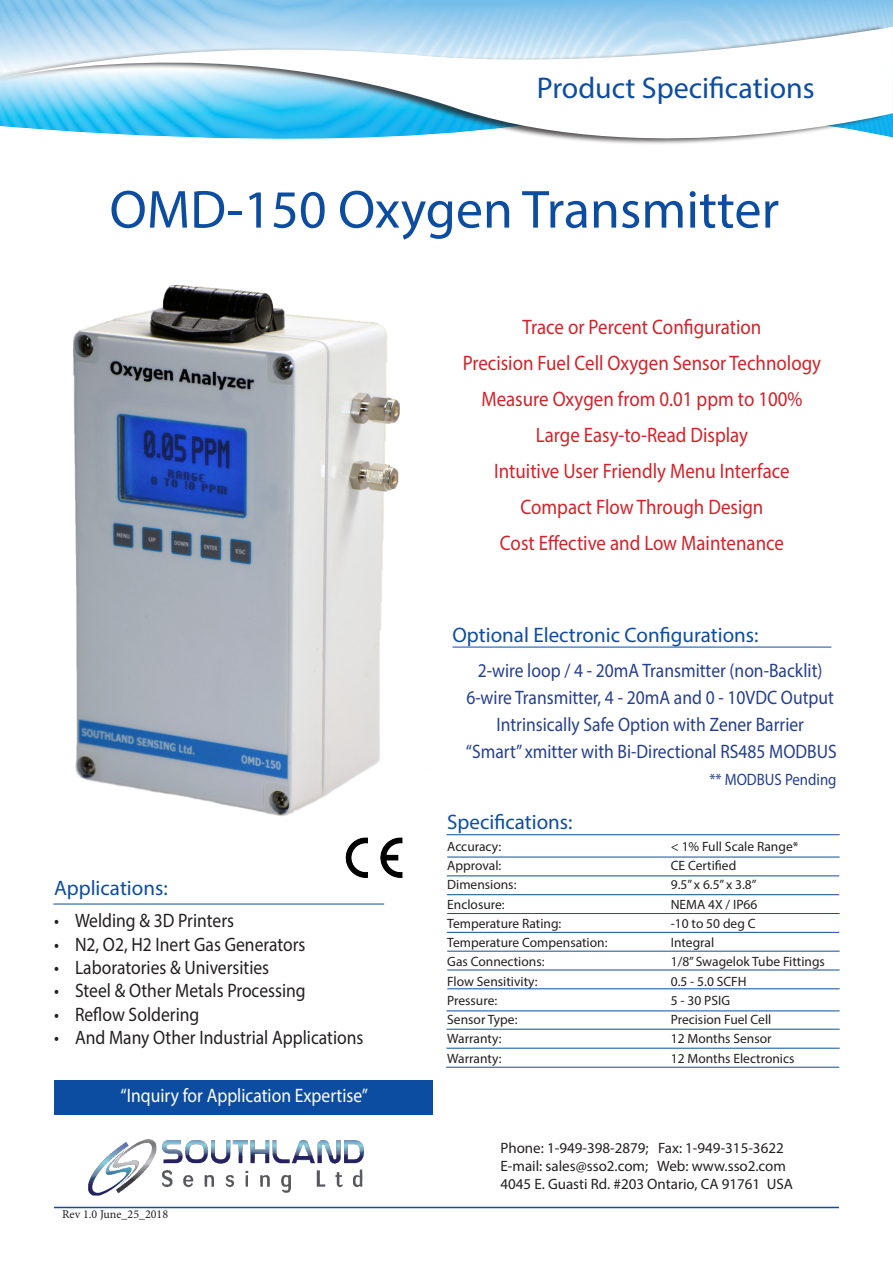
<style>
.page{position:relative;width:893px;height:1263px;background:#fff}
.page>*{position:absolute;margin:0;border:0;box-sizing:border-box;transform-origin:0 0}
.t1{font:54px "Myriad Pro";color:#0d4da1}
.t2{font:30px "Myriad Pro";color:#0d4da1}
.t3{font:21px "Myriad Pro";color:#d1232a;scale:.9 1}
.t4{font:21px "Myriad Pro";color:#0d4da1}
.t5{font:19.5px "Myriad Pro";color:#253f8e;scale:.9 1}
.t6{font:19.5px "Myriad Pro";color:#231f20;scale:.9 1}
.t7{font:19.5px "Myriad Pro";color:#fff;scale:.9 1}
.t8{font:16.5px "Myriad Pro";color:#253f8e;scale:.9 1}
.t9{font:15px "Myriad Pro";color:#231f20}
.t10{font:13.5px "Myriad Pro";color:#231f20}
.t11{font:12px "Minion Pro";color:#231f20}
</style>
<div class="page">
<svg style="left:0;top:0;width:893px;height:27px;background:#90c9ec"></svg>
<svg style="left:0;top:27px;width:893px;height:117px"></svg>
<hr style="left:54px;top:1207px;width:785px;height:1px;background:#0d4da1">
<img style="left:75px;top:1139px;width:309px;height:70px">
<hr style="left:446px;top:834px;width:394px;height:1px;background:#0d4da1">
<hr style="left:447px;top:875px;width:392px;height:1px;background:#0d4da1">
<hr style="left:447px;top:894px;width:392px;height:1px;background:#0d4da1">
<hr style="left:447px;top:913px;width:393px;height:1px;background:#0d4da1">
<hr style="left:447px;top:932px;width:392px;height:1px;background:#0d4da1">
<hr style="left:447px;top:951px;width:393px;height:1px;background:#0d4da1">
<hr style="left:447px;top:969px;width:393px;height:1px;background:#0d4da1">
<hr style="left:447px;top:988px;width:393px;height:1px;background:#0d4da1">
<hr style="left:446px;top:1010px;width:394px;height:1px;background:#0d4da1">
<hr style="left:446px;top:1048px;width:394px;height:1px;background:#0d4da1">
<hr style="left:447px;top:857px;width:393px;height:1px;background:#0d4da1">
<div style="left:54px;top:1080px;width:379px;height:35px;background:#0d4da1"></div>
<hr style="left:452px;top:647px;width:379px;height:1px;background:#0d4da1">
<hr style="left:53px;top:904px;width:331px;height:1px;background:#0d4da1">
<img style="left:345px;top:841px;width:58px;height:37px">
<hr style="left:446px;top:1067px;width:393px;height:1px;background:#0d4da1">
<hr style="left:446px;top:1029px;width:394px;height:1px;background:#0d4da1">
<img style="left:73px;top:285px;width:330px;height:556px">
<p class="t2" style="left:537px;top:69px;width:279px">Product Specifications</p>
<p class="t1" style="left:110px;top:176px;width:671px">OMD-150 Oxygen Transmitter</p>
<p class="t3" style="left:522px;top:314px;width:267px">Trace or Percent Configuration</p>
<p class="t3" style="left:463px;top:350px;width:400px">Precision Fuel Cell Oxygen Sensor Technology</p>
<p class="t3" style="left:481px;top:386px;width:358px">Measure Oxygen from 0.01 ppm to 100%</p>
<p class="t3" style="left:536px;top:422px;width:237px">Large Easy-to-Read Display</p>
<p class="t3" style="left:494px;top:458px;width:330px">Intuitive User Friendly Menu Interface</p>
<p class="t3" style="left:520px;top:494px;width:272px">Compact Flow Through Design</p>
<p class="t3" style="left:500px;top:530px;width:317px">Cost Effective and Low Maintenance</p>
<p class="t4" style="left:54px;top:875px;width:115px">Applications:</p>
<p class="t6" style="left:54px;top:909px;width:202px">• Welding &amp; 3D Printers</p>
<p class="t6" style="left:54px;top:932px;width:281px">• N2, O2, H2 Inert Gas Generators</p>
<p class="t6" style="left:54px;top:955px;width:241px">• Laboratories &amp; Universities</p>
<p class="t6" style="left:54px;top:979px;width:281px">• Steel &amp; Other Metals Processing</p>
<p class="t6" style="left:54px;top:1002px;width:163px">• Reflow Soldering</p>
<p class="t6" style="left:54px;top:1026px;width:345px">• And Many Other Industrial Applications</p>
<p class="t7" style="left:121px;top:1084px;width:276px">“Inquiry for Application Expertise”</p>
<p class="t11" style="left:62px;top:1206px;width:108px">Rev 1.0 June_25_2018</p>
<p class="t4" style="left:452px;top:622px;width:307px">Optional Electronic Configurations:</p>
<p class="t5" style="left:478px;top:658px;width:384px">2-wire loop / 4 - 20mA Transmitter (non-Backlit)</p>
<p class="t5" style="left:466px;top:685px;width:410px">6-wire Transmitter, 4 - 20mA and 0 - 10VDC Output</p>
<p class="t5" style="left:496px;top:712px;width:343px">Intrinsically Safe Option with Zener Barrier</p>
<p class="t5" style="left:466px;top:739px;width:413px">“Smart” xmitter with Bi-Directional RS485 MODBUS</p>
<p class="t8" style="left:709px;top:769px;width:143px">** MODBUS Pending</p>
<p class="t4" style="left:447px;top:809px;width:127px">Specifications:</p>
<p class="t10" style="left:447px;top:838px;width:56px">Accuracy:</p>
<p class="t10" style="left:671px;top:838px;width:129px">&lt; 1% Full Scale Range*</p>
<p class="t10" style="left:447px;top:857px;width:56px">Approval:</p>
<p class="t10" style="left:671px;top:857px;width:67px">CE Certified</p>
<p class="t10" style="left:447px;top:876px;width:71px">Dimensions:</p>
<p class="t10" style="left:671px;top:876px;width:87px">9.5” x 6.5” x 3.8”</p>
<p class="t10" style="left:447px;top:896px;width:59px">Enclosure:</p>
<p class="t10" style="left:671px;top:896px;width:88px">NEMA 4X / IP66</p>
<p class="t10" style="left:447px;top:915px;width:116px">Temperature Rating:</p>
<p class="t10" style="left:671px;top:915px;width:86px">-10 to 50 deg C</p>
<p class="t10" style="left:447px;top:934px;width:162px">Temperature Compensation:</p>
<p class="t10" style="left:671px;top:934px;width:45px">Integral</p>
<p class="t10" style="left:447px;top:953px;width:99px">Gas Connections:</p>
<p class="t10" style="left:671px;top:953px;width:156px">1/8” Swagelok Tube Fittings</p>
<p class="t10" style="left:447px;top:973px;width:92px">Flow Sensitivity:</p>
<p class="t10" style="left:671px;top:973px;width:77px">0.5 - 5.0 SCFH</p>
<p class="t10" style="left:447px;top:992px;width:51px">Pressure:</p>
<p class="t10" style="left:671px;top:992px;width:61px">5 - 30 PSIG</p>
<p class="t10" style="left:447px;top:1011px;width:72px">Sensor Type:</p>
<p class="t10" style="left:671px;top:1011px;width:102px">Precision Fuel Cell</p>
<p class="t10" style="left:447px;top:1030px;width:56px">Warranty:</p>
<p class="t10" style="left:671px;top:1030px;width:102px">12 Months Sensor</p>
<p class="t10" style="left:447px;top:1050px;width:56px">Warranty:</p>
<p class="t10" style="left:671px;top:1050px;width:125px">12 Months Electronics</p>
<p class="t9" style="left:500px;top:1138px;width:285px">Phone: 1-949-398-2879; Fax: 1-949-315-3622</p>
<p class="t9" style="left:500px;top:1156px;width:287px">E-mail: sales@sso2.com; Web: www.sso2.com</p>
<p class="t9" style="left:500px;top:1174px;width:294px">4045 E. Guasti Rd. #203 Ontario, CA 91761 USA</p>
</div>
